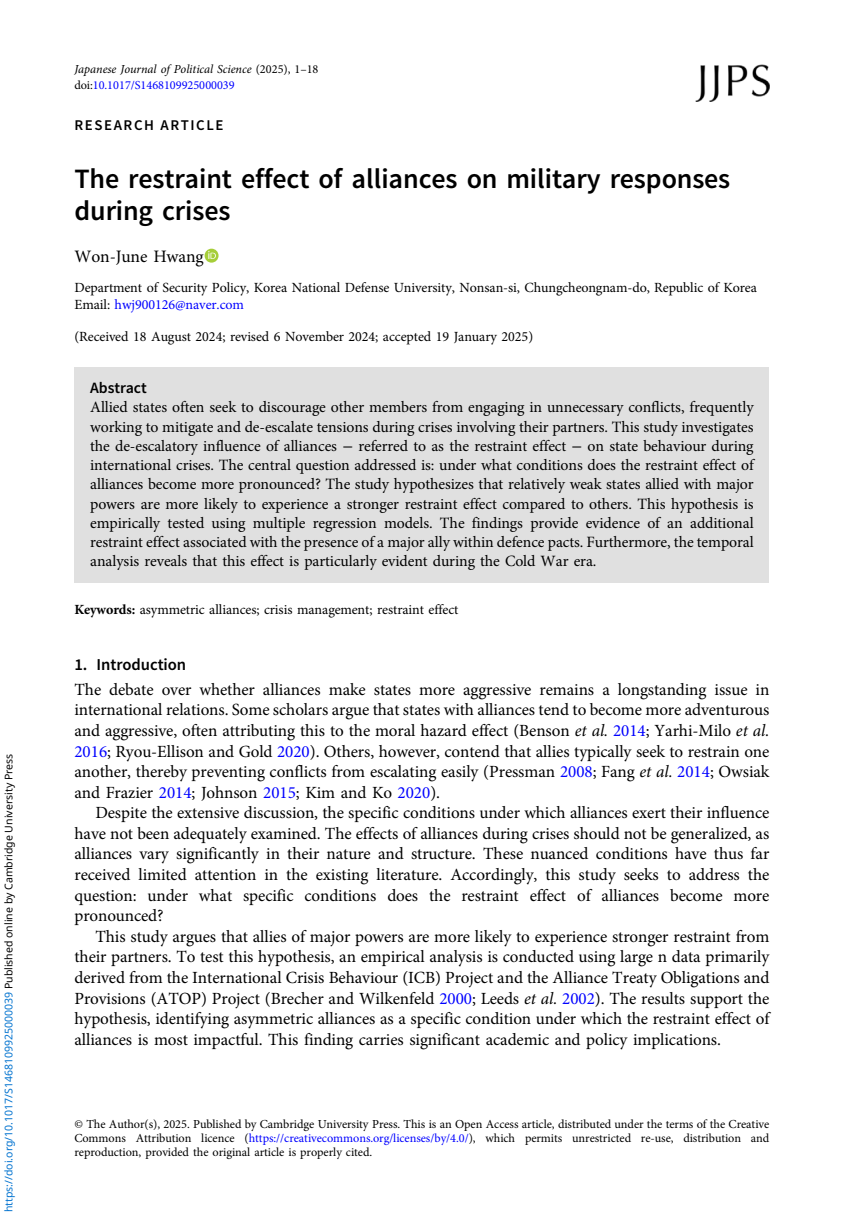
<style>
.page{position:relative;width:864px;height:1226px;background:#fff}
.page>*{position:absolute;margin:0;border:0;box-sizing:border-box;transform-origin:0 0}
.t1{font:28px/31.5px "Adv OT031 da 8 bf";color:#000}
.t2{font:17.5px "Adv OT1 ef 757 c 0";color:#000}
.t3{font:17.15px/20.7px "Adv OT1 ef 757 c 0";color:#000;text-align:justify}
.t4{font:16.62px "Adv OT031 da 8 bf";color:#000}
.t5{font:15.75px/19.2px "Adv OT1 ef 757 c 0";color:#000;text-align:justify}
.t6{font:15.75px "Adv OT031 da 8 bf";color:#000}
.t7{font:14.88px "Adv OT031 da 8 bf";letter-spacing:.11em;color:#000}
.t8{font:14px/17.5px "Adv OT1 ef 757 c 0";color:#000}
.t9{font:12.25px/14px "Adv OT1 ef 757 c 0";color:#000;text-align:justify}
.t10{font:12.25px "Adv OT7 d 6 df 7 ab.I";color:#000}
.t11{font:12.25px "Adv OT1 ef 757 c 0";color:#00f}
.t12{font:10.5px "Noto Sans";color:#0172cf}
.s1{color:#000}
.s2{font-family:"Adv OT1 ef 757 c 0"}
.s3{color:#00f}
.s4{font-family:"Adv OT8608 a 8 d 1"}
.s5{font-family:"Adv O Tb 65 e 897 d.B"}
.s6{font-family:"Adv OT7 d 6 df 7 ab.I"}
</style>
<div class="page">
<div style="left:204px;top:249px;width:14px;height:13px;background:#a6ce39;border-radius:50%"></div>
<svg style="left:208px;top:251px;width:8px;height:8px"></svg>
<div style="left:74px;top:367px;width:695px;height:215px;background:#e0e0e0"></div>
<img style="left:695px;top:65px;width:74px;height:36px">
<p class="t12" style="left:1px;top:1212px;width:460px;rotate:-90deg">https://doi.org/10.1017/S1468109925000039 <span class="s1">Published online by Cambridge University Press</span></p>
<p class="t10" style="left:74px;top:64px;width:245px">Japanese Journal of Political Science <span class="s2">(2025), 1</span><span class="s2">–</span><span class="s2">18</span></p>
<p class="t11" style="left:74px;top:80px;width:162px"><span class="s1">doi:</span>10.1017/S1468109925000039</p>
<p class="t7" style="left:74px;top:120px;width:150px">RESEARCH ARTICLE</p>
<h1 class="t1" style="left:74px;top:165px;width:657px">The restraint effect of alliances on military responses during crises</h1>
<p class="t2" style="left:74px;top:249px;width:131px">Won-June Hwang</p>
<p class="t8" style="left:74px;top:279px;width:683px">Department of Security Policy, Korea National Defense University, Nonsan-si, Chungcheongnam-do, Republic of Korea<br>Email: <span class="s3">hwj900126@naver.com</span></p>
<p class="t8" style="left:74px;top:328px;width:460px">(Received 18 August 2024; revised 6 November 2024; accepted 19 January 2025)</p>
<p class="t6" style="left:90px;top:382px;width:58px">Abstract</p>
<p class="t5" style="left:90px;top:399px;width:664px">Allied states often seek to discourage other members from engaging in unnecessary conflicts, frequently working to mitigate and de-escalate tensions during crises involving their partners. This study investigates the de-escalatory influence of alliances <span class="s4">−</span> referred to as the restraint effect <span class="s4">−</span> on state behaviour during international crises. The central question addressed is: under what conditions does the restraint effect of alliances become more pronounced? The study hypothesizes that relatively weak states allied with major powers are more likely to experience a stronger restraint effect compared to others. This hypothesis is empirically tested using multiple regression models. The findings provide evidence of an additional restraint effect associated with the presence of a major ally within defence pacts. Furthermore, the temporal analysis reveals that this effect is particularly evident during the Cold War era.</p>
<p class="t8" style="left:74px;top:602px;width:385px"><span class="s5">Keywords:</span> asymmetric alliances; crisis management; restraint effect</p>
<p class="t4" style="left:74px;top:658px;width:113px">1. Introduction</p>
<p class="t3" style="left:74px;top:680px;width:696px">The debate over whether alliances make states more aggressive remains a longstanding issue in international relations. Some scholars argue that states with alliances tend to become more adventurous and aggressive, often attributing this to the moral hazard effect (Benson <span class="s6">et al.</span> <span class="s3">2014</span>; Yarhi-Milo <span class="s6">et al.<br></span><span class="s3">2016</span>; Ryou-Ellison and Gold <span class="s3">2020</span>). Others, however, contend that allies typically seek to restrain one another, thereby preventing conflicts from escalating easily (Pressman <span class="s3">2008</span>; Fang <span class="s6">et al.</span> <span class="s3">2014</span>; Owsiak and Frazier <span class="s3">2014</span>; Johnson <span class="s3">2015</span>; Kim and Ko <span class="s3">2020</span>).</p>
<p class="t3" style="left:74px;top:804px;width:696px;text-indent:21px">Despite the extensive discussion, the specific conditions under which alliances exert their influence have not been adequately examined. The effects of alliances during crises should not be generalized, as alliances vary significantly in their nature and structure. These nuanced conditions have thus far received limited attention in the existing literature. Accordingly, this study seeks to address the question: under what specific conditions does the restraint effect of alliances become more pronounced?</p>
<p class="t3" style="left:74px;top:927px;width:696px;text-indent:21px">This study argues that allies of major powers are more likely to experience stronger restraint from their partners. To test this hypothesis, an empirical analysis is conducted using large n data primarily derived from the International Crisis Behaviour (ICB) Project and the Alliance Treaty Obligations and Provisions (ATOP) Project (Brecher and Wilkenfeld <span class="s3">2000</span>; Leeds <span class="s6">et al.</span> <span class="s3">2002</span>). The results support the hypothesis, identifying asymmetric alliances as a specific condition under which the restraint effect of alliances is most impactful. This finding carries significant academic and policy implications.</p>
<p class="t9" style="left:74px;top:1117px;width:696px">© The Author(s), 2025. Published by Cambridge University Press. This is an Open Access article, distributed under the terms of the Creative Commons Attribution licence (<span class="s3">https://creativecommons.org/licenses/by/4.0/</span>), which permits unrestricted re-use, distribution and reproduction, provided the original article is properly cited.</p>
</div>
